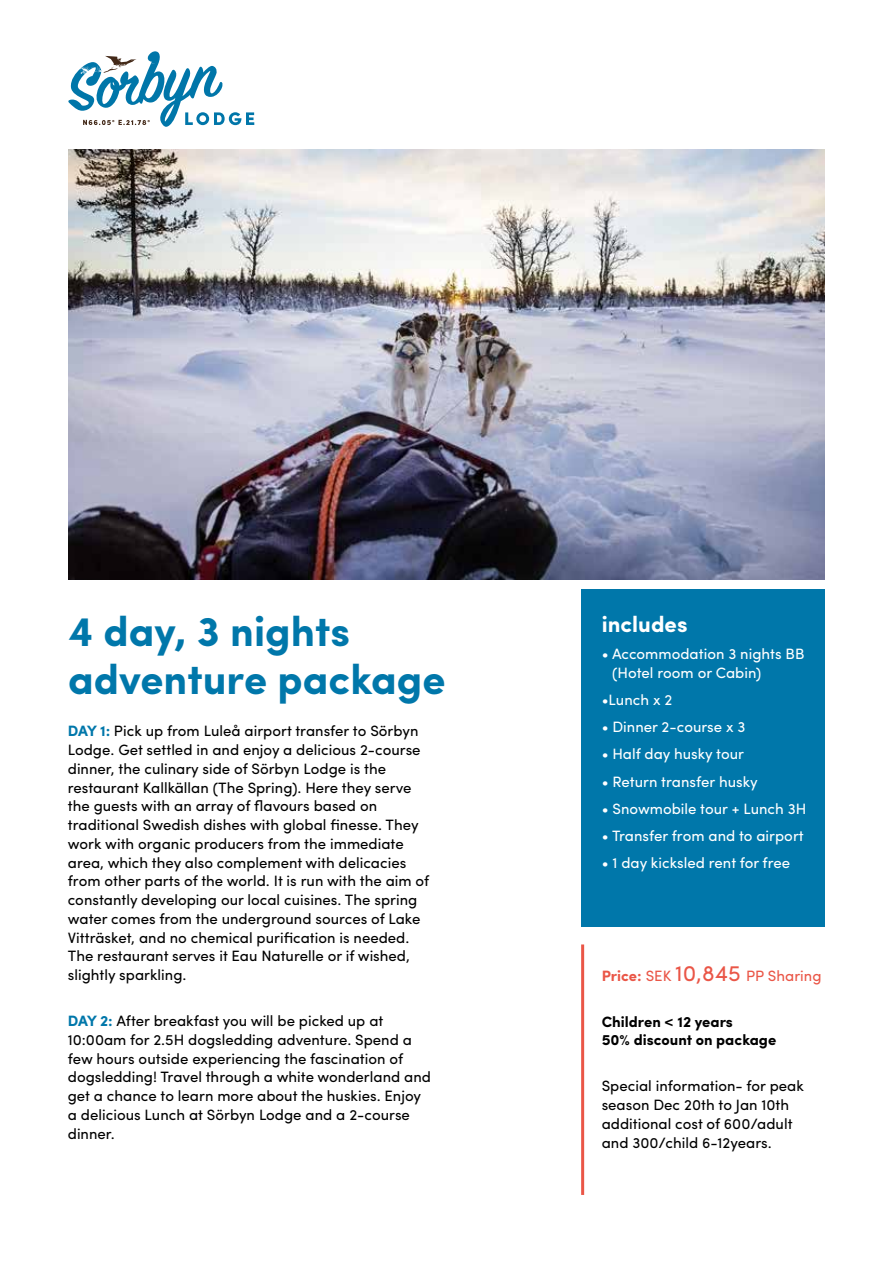
<style>
.page{position:relative;width:893px;height:1263px;background:#fff}
.page>*{position:absolute;margin:0;border:0;box-sizing:border-box;transform-origin:0 0}
.t1{font:700 42px/48px "Sofia Pro";color:#07a}
.t2{font:700 22.5px "Sofia Pro";color:#fff}
.t3{font:15px/18.8px "Sofia Pro";color:#000}
.t4{font:15px/18.8px "Sofia Pro";color:#fff}
.t5{font:700 15px/18.8px "Sofia Pro";color:#000}
.t6{font:15px "Sofia Pro";color:#ea5647}
.s1{font-weight:700;color:#07a}
.s2{font-weight:700}
.s3{font-size:22.5px}
</style>
<div class="page">
<div style="left:581px;top:589px;width:244px;height:338px;background:#07a"></div>
<svg style="left:68px;top:51px;width:186px;height:76px"></svg>
<img style="left:68px;top:150px;width:757px;height:429px">
<hr style="left:581px;top:944px;width:3px;height:251px;background:#ea5647">
<h1 class="t1" style="left:68px;top:605px;width:379px">4 day, 3 nights adventure package</h1>
<p class="t3" style="left:68px;top:721px;width:363px"><span class="s1">DAY 1:</span> Pick up from Luleå airport transfer to Sörbyn Lodge. Get settled in and enjoy a delicious 2-course dinner, the culinary side of Sörbyn Lodge is the restaurant Kallkällan (The Spring). Here they serve the guests with an array of flavours based on traditional Swedish dishes with global finesse. They work with organic producers from the immediate area, which they also complement with delicacies from other parts of the world. It is run with the aim of constantly developing our local cuisines. The spring water comes from the underground sources of Lake Vitträsket, and no chemical purification is needed.<br>The restaurant serves it Eau Naturelle or if wished, slightly sparkling.</p>
<p class="t3" style="left:68px;top:1010px;width:365px"><span class="s1">DAY 2:</span> After breakfast you will be picked up at 10:00am for 2.5H dogsledding adventure. Spend a few hours outside experiencing the fascination of dogsledding! Travel through a white wonderland and get a chance to learn more about the huskies. Enjoy a delicious Lunch at Sörbyn Lodge and a 2-course dinner.</p>
<h2 class="t2" style="left:602px;top:606px;width:87px">includes</h2>
<p class="t4" style="left:612px;top:643px;width:194px;text-indent:-10px">• Accommodation 3 nights BB (Hotel room or Cabin)</p>
<p class="t4" style="left:602px;top:689px;width:72px">•Lunch x 2</p>
<p class="t4" style="left:602px;top:716px;width:145px">• Dinner 2-course x 3</p>
<p class="t4" style="left:602px;top:744px;width:144px">• Half day husky tour</p>
<p class="t4" style="left:602px;top:771px;width:158px">• Return transfer husky</p>
<p class="t4" style="left:602px;top:798px;width:206px">• Snowmobile tour + Lunch 3H</p>
<p class="t4" style="left:602px;top:825px;width:204px">• Transfer from and to airport</p>
<p class="t4" style="left:602px;top:853px;width:190px">• 1 day kicksled rent for free</p>
<p class="t6" style="left:602px;top:964px;width:221px"><span class="s2">Price:</span> SEK <span class="s3">10,845</span> PP Sharing</p>
<p class="t5" style="left:602px;top:1011px;width:176px">Children &lt; 12 years<br>50% discount on package</p>
<p class="t3" style="left:602px;top:1076px;width:204px">Special information- for peak season Dec 20th to Jan 10th additional cost of 600/adult and 300/child 6-12years.</p>
</div>
